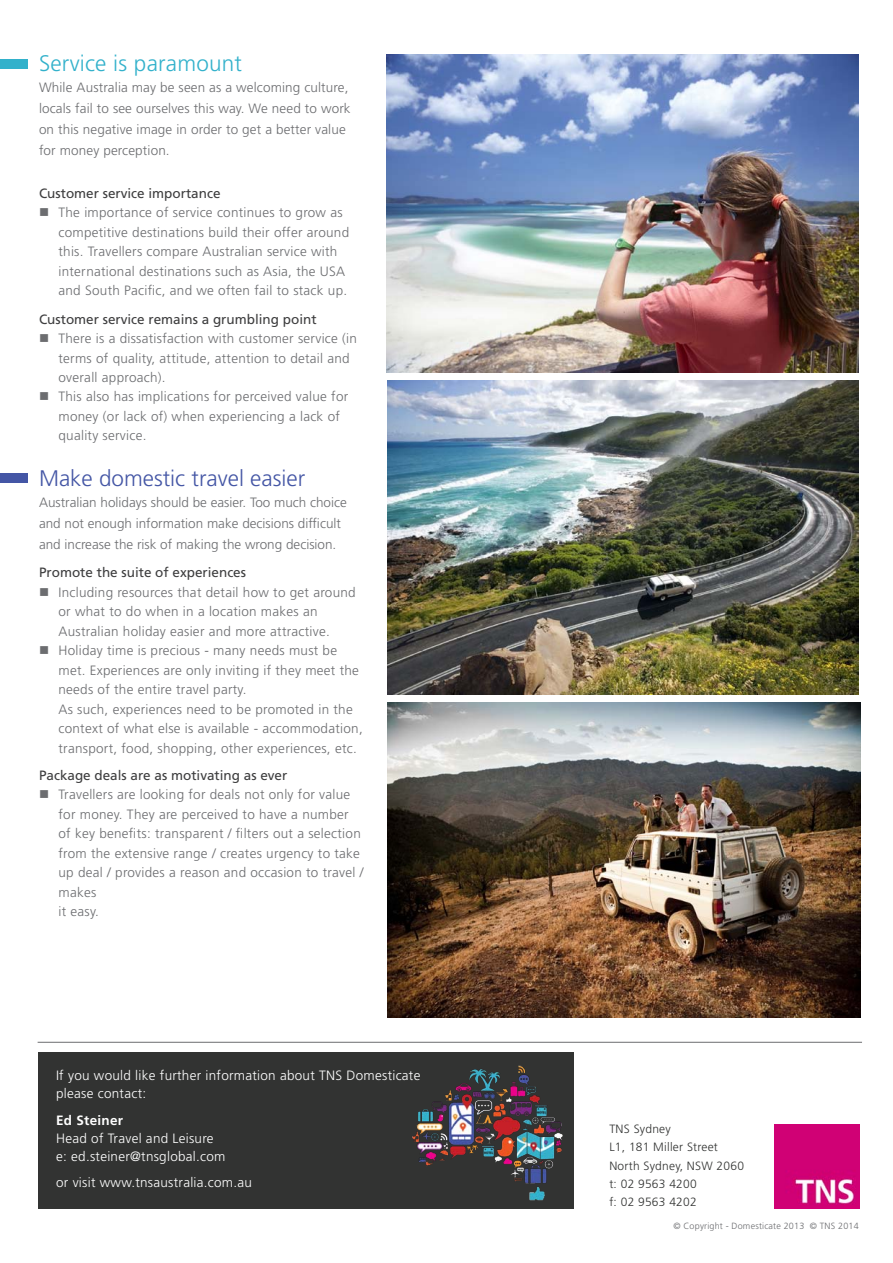
<style>
.page{position:relative;width:893px;height:1263px;background:#fff}
.page>*{position:absolute;margin:0;border:0;box-sizing:border-box;transform-origin:0 0}
.HEADING{font:300 22.5px "Frutiger LT Std";color:#4456a5}
.HEADING-2{font:300 22.5px "Frutiger LT Std";letter-spacing:.01em;color:#32b1cb}
.bullets{font:300 13.5px/19.5px "Frutiger LT Std";letter-spacing:.02em;color:#6c6d70}
.Text_12_Helv_Lt{font:300 13.5px/18px "Frutiger LT Std";letter-spacing:.02em;color:#fff}
.bullets-2{font:300 13.5px/21px "Frutiger LT Std";color:#6c6d70}
.heading_2{font:13.5px "Frutiger LT Std";color:#3e3e3f}
.Text_12_Helv_Lt-2{font:700 13.5px "Frutiger LT Std";letter-spacing:.02em;color:#fff}
.Heading_1_24_Sun{font:300 12px "Frutiger LT Std";letter-spacing:.02em;color:#323332}
.t1{font:300 9px "Frutiger LT Std";letter-spacing:.02em;color:#6c6d70}
</style>
<div class="page">
<div style="left:38px;top:1052px;width:535px;height:157px;background:#323332"></div>
<img style="left:774px;top:1124px;width:85px;height:85px">
<img style="left:412px;top:1065px;width:151px;height:136px">
<hr style="left:38px;top:1042px;width:824px;height:1px;background:#6c6d70">
<div style="left:0;top:474px;width:27px;height:9px;background:#4456a5"></div>
<div style="left:0;top:59px;width:27px;height:10px;background:#32b1cb"></div>
<img style="left:387px;top:54px;width:471px;height:319px">
<img style="left:387px;top:381px;width:472px;height:314px">
<img style="left:387px;top:702px;width:473px;height:316px">
<p class="HEADING-2" style="left:39px;top:50px;width:205px">Service is paramount</p>
<p class="bullets" style="left:39px;top:77px;width:313px;line-height:21px">While Australia may be seen as a welcoming culture, locals fail to see ourselves this way. We need to work on this negative image in order to get a better value for money perception.</p>
<p class="heading_2" style="left:39px;top:185px;width:183px">Customer service importance</p>
<p class="bullets" style="left:58px;top:203px;width:292px;text-indent:-19px">■ The importance of service continues to grow as competitive destinations build their offer around this. Travellers compare Australian service with international destinations such as Asia, the USA and South Pacific, and we often fail to stack up.</p>
<p class="heading_2" style="left:39px;top:311px;width:279px">Customer service remains a grumbling point</p>
<p class="bullets" style="left:58px;top:329px;width:300px;text-indent:-19px">■ There is a dissatisfaction with customer service (in terms of quality, attitude, attention to detail and overall approach).</p>
<p class="bullets" style="left:58px;top:387px;width:291px;text-indent:-19px">■ This also has implications for perceived value for money (or lack of) when experiencing a lack of quality service.</p>
<p class="HEADING" style="left:39px;top:465px;width:268px">Make domestic travel easier</p>
<p class="bullets-2" style="left:39px;top:492px;width:309px">Australian holidays should be easier. Too much choice and not enough information make decisions difficult and increase the risk of making the wrong decision.</p>
<p class="heading_2" style="left:39px;top:564px;width:209px">Promote the suite of experiences</p>
<p class="bullets" style="left:58px;top:582px;width:299px;text-indent:-19px">■ Including resources that detail how to get around or what to do when in a location makes an<br>Australian holiday easier and more attractive.</p>
<p class="bullets" style="left:58px;top:641px;width:306px;text-indent:-19px">■ Holiday time is precious - many needs must be met. Experiences are only inviting if they meet the needs of the entire travel party.<br>As such, experiences need to be promoted in the context of what else is available - accommodation, transport, food, shopping, other experiences, etc.</p>
<p class="heading_2" style="left:39px;top:767px;width:250px">Package deals are as motivating as ever</p>
<p class="bullets" style="left:58px;top:785px;width:307px;text-indent:-19px">■ Travellers are looking for deals not only for value for money. They are perceived to have a number of key benefits: transparent / filters out a selection from the extensive range / creates urgency to take up deal / provides a reason and occasion to travel / makes<br>it easy.</p>
<p class="Text_12_Helv_Lt" style="left:56px;top:1067px;width:366px">If you would like further information about TNS Domesticate please contact:</p>
<p class="Text_12_Helv_Lt-2" style="left:56px;top:1113px;width:68px">Ed Steiner</p>
<p class="Text_12_Helv_Lt" style="left:56px;top:1130px;width:159px">Head of Travel and Leisure</p>
<p class="Text_12_Helv_Lt" style="left:56px;top:1148px;width:171px">e: ed.steiner@tnsglobal.com</p>
<p class="Text_12_Helv_Lt" style="left:56px;top:1173px;width:197px">or visit www.tnsaustralia.com.au</p>
<p class="Heading_1_24_Sun" style="left:609px;top:1122px;width:63px">TNS Sydney</p>
<p class="Heading_1_24_Sun" style="left:609px;top:1140px;width:110px">L1, 181 Miller Street</p>
<p class="Heading_1_24_Sun" style="left:609px;top:1158px;width:136px">North Sydney, NSW 2060</p>
<p class="Heading_1_24_Sun" style="left:609px;top:1176px;width:89px">t: 02 9563 4200</p>
<p class="Heading_1_24_Sun" style="left:609px;top:1194px;width:89px">f: 02 9563 4202</p>
<p class="t1" style="left:673px;top:1221px;width:187px">© Copyright - Domesticate 2013 © TNS 2014</p>
</div>
